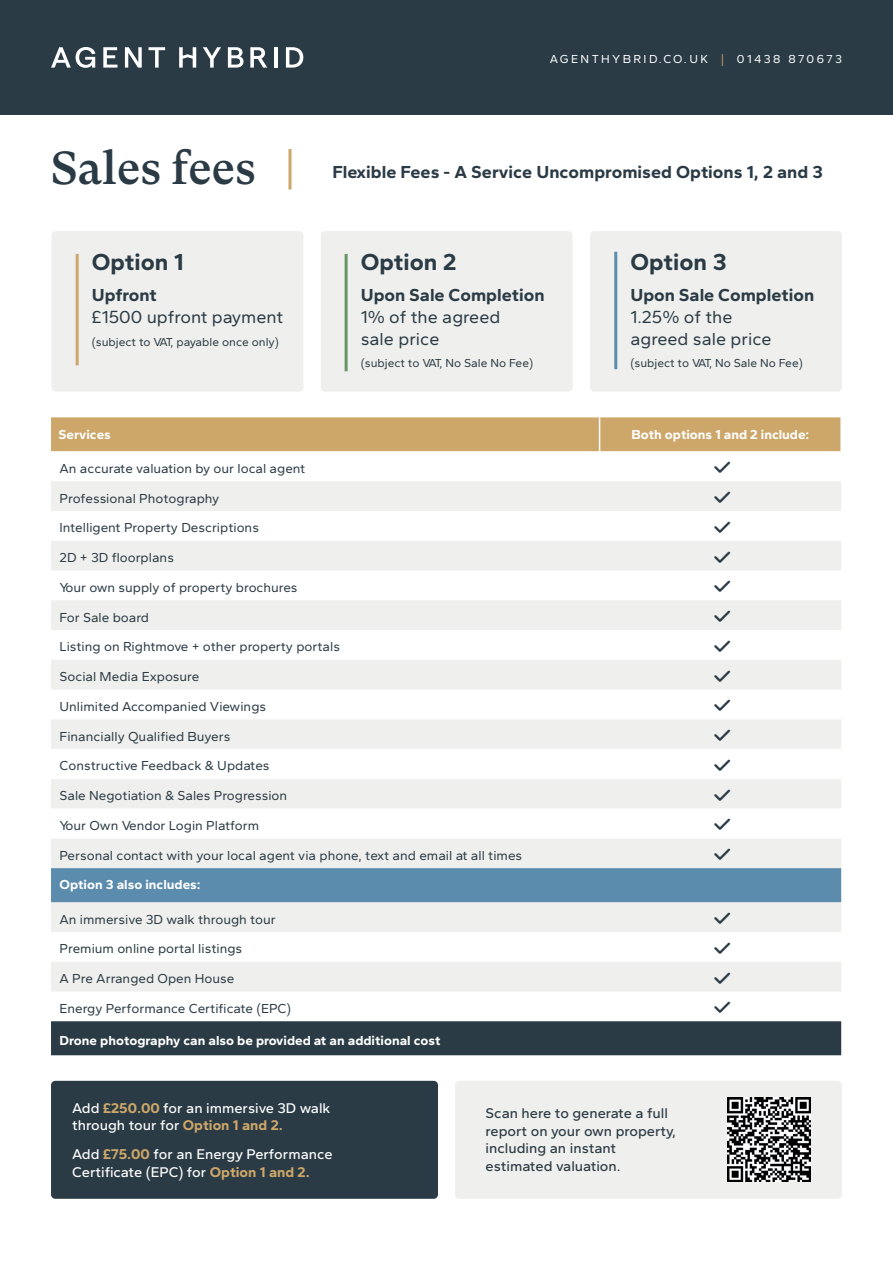
<style>
.page{position:relative;width:893px;height:1263px;background:#fff}
.page>*{position:absolute;margin:0;border:0;box-sizing:border-box;transform-origin:0 0}
.Heading_38pt{font:500 45.9px "GT Super Text";color:#2b3b45}
.Subheading_14pt{font:700 24px "Gantari";color:#2b3b45}
.Subheading_14pt-2{font:18px/21.6px "Gantari";color:#2b3b45}
.Subheading_14pt-3{font:700 18px "Gantari";color:#2b3b45}
.t1{font:500 14.55px/17.5px "Gantari";color:#fff}
.t2{font:500 14.55px/17.5px "Gantari";color:#2b3b45}
.Body_copy_10pt{font:13.5px "Gantari";color:#2b3b45}
.Body_copy_10pt-2{font:700 13.5px "Gantari";color:#fff}
.Subheading_14pt-4{font:12px "Gantari";color:#2b3b45}
.Body_copy_10pt-3{font:12px "Gantari";letter-spacing:.2em;color:#fff}
.s1{font-weight:700}
.s2{color:#cda769}
.s3{font-weight:700;color:#cda769}
</style>
<div class="page">
<div style="left:0;top:0;width:893px;height:115px;background:#2b3b45"></div>
<svg style="left:51px;top:47px;width:44px;height:21px"></svg>
<svg style="left:103px;top:47px;width:14px;height:21px"></svg>
<svg style="left:125px;top:47px;width:17px;height:21px"></svg>
<svg style="left:149px;top:47px;width:16px;height:21px"></svg>
<svg style="left:179px;top:47px;width:17px;height:21px"></svg>
<svg style="left:203px;top:47px;width:18px;height:21px"></svg>
<svg style="left:228px;top:47px;width:15px;height:21px"></svg>
<svg style="left:250px;top:47px;width:17px;height:21px"></svg>
<hr style="left:274px;top:47px;width:4px;height:21px;background:#fff">
<svg style="left:286px;top:47px;width:17px;height:21px"></svg>
<div style="left:321px;top:231px;width:252px;height:161px;background:#efefed;border-radius:4px"></div>
<div style="left:590px;top:231px;width:252px;height:161px;background:#efefed;border-radius:4px"></div>
<div style="left:51px;top:417px;width:789px;height:34px;background:#cda769"></div>
<svg style="left:51px;top:481px;width:790px;height:510px;fill:#efefed"></svg>
<svg style="left:51px;top:749px;width:790px;height:89px"></svg>
<div style="left:51px;top:868px;width:790px;height:34px;background:#5b8cae"></div>
<div style="left:51px;top:1021px;width:790px;height:34px;background:#2b3b45"></div>
<hr style="left:599px;top:417px;width:1px;height:34px;background:#fff">
<hr style="left:345px;top:254px;width:3px;height:117px;background:#679566">
<hr style="left:614px;top:252px;width:3px;height:117px;background:#5b8cae">
<div style="left:51px;top:231px;width:252px;height:161px;background:#efefed;border-radius:4px"></div>
<div style="left:51px;top:1081px;width:387px;height:118px;background:#2b3b45;border-radius:4px"></div>
<hr style="left:76px;top:254px;width:3px;height:111px;background:#cda769">
<hr style="left:288px;top:149px;width:3px;height:40px;background:#cda769">
<div style="left:455px;top:1081px;width:387px;height:118px;background:#efefed;border-radius:4px"></div>
<img style="left:727px;top:1098px;width:84px;height:83px">
<svg style="left:714px;top:491px;width:16px;height:12px"></svg>
<svg style="left:714px;top:521px;width:16px;height:12px"></svg>
<svg style="left:714px;top:551px;width:16px;height:11px"></svg>
<svg style="left:714px;top:581px;width:16px;height:11px"></svg>
<svg style="left:714px;top:610px;width:16px;height:12px"></svg>
<svg style="left:714px;top:640px;width:16px;height:12px"></svg>
<svg style="left:714px;top:670px;width:16px;height:11px"></svg>
<svg style="left:714px;top:700px;width:16px;height:11px"></svg>
<svg style="left:714px;top:730px;width:16px;height:11px"></svg>
<svg style="left:714px;top:759px;width:16px;height:12px"></svg>
<svg style="left:714px;top:789px;width:16px;height:12px"></svg>
<svg style="left:714px;top:819px;width:16px;height:11px"></svg>
<svg style="left:714px;top:849px;width:16px;height:11px"></svg>
<svg style="left:714px;top:912px;width:16px;height:12px"></svg>
<svg style="left:714px;top:942px;width:16px;height:12px"></svg>
<svg style="left:714px;top:972px;width:16px;height:11px"></svg>
<p class="Heading_38pt" style="left:51px;top:142px;width:206px">Sales fees</p>
<p class="Subheading_14pt" style="left:92px;top:247px;width:93px">Option 1</p>
<p class="Subheading_14pt-2" style="left:92px;top:284px;width:193px"><span class="s1">Upfront<br></span>£1500 upfront payment</p>
<p class="Subheading_14pt-4" style="left:92px;top:334px;width:189px">(subject to VAT, payable once only)</p>
<p class="Body_copy_10pt-3" style="left:550px;top:51px;width:293px">AGENTHYBRID.CO.UK <span class="s2">|</span> 01438 870673</p>
<p class="Subheading_14pt-3" style="left:332px;top:160px;width:492px">Flexible Fees - A Service Uncompromised Options 1, 2 and 3</p>
<p class="Subheading_14pt" style="left:361px;top:247px;width:97px">Option 2</p>
<p class="Subheading_14pt-2" style="left:361px;top:284px;width:185px"><span class="s1">Upon Sale Completion<br></span>1% of the agreed<br>sale price</p>
<p class="Subheading_14pt-4" style="left:361px;top:356px;width:174px">(subject to VAT, No Sale No Fee)</p>
<p class="Subheading_14pt" style="left:630px;top:247px;width:98px">Option 3</p>
<p class="Subheading_14pt-2" style="left:630px;top:284px;width:185px"><span class="s1">Upon Sale Completion<br></span>1.25% of the<br>agreed sale price</p>
<p class="Subheading_14pt-4" style="left:630px;top:356px;width:174px">(subject to VAT, No Sale No Fee)</p>
<p class="Body_copy_10pt-2" style="left:59px;top:425px;width:54px">Services</p>
<p class="Body_copy_10pt-2" style="left:631px;top:425px;width:180px">Both options 1 and 2 include:</p>
<p class="Body_copy_10pt" style="left:60px;top:459px;width:247px">An accurate valuation by our local agent</p>
<p class="Body_copy_10pt" style="left:60px;top:489px;width:161px">Professional Photography</p>
<p class="Body_copy_10pt" style="left:60px;top:519px;width:201px">Intelligent Property Descriptions</p>
<p class="Body_copy_10pt" style="left:60px;top:549px;width:116px">2D + 3D floorplans</p>
<p class="Body_copy_10pt" style="left:60px;top:579px;width:240px">Your own supply of property brochures</p>
<p class="Body_copy_10pt" style="left:60px;top:608px;width:91px">For Sale board</p>
<p class="Body_copy_10pt" style="left:60px;top:638px;width:282px">Listing on Rightmove + other property portals</p>
<p class="Body_copy_10pt" style="left:60px;top:668px;width:141px">Social Media Exposure</p>
<p class="Body_copy_10pt" style="left:60px;top:698px;width:208px">Unlimited Accompanied Viewings</p>
<p class="Body_copy_10pt" style="left:60px;top:727px;width:172px">Financially Qualified Buyers</p>
<p class="Body_copy_10pt" style="left:60px;top:757px;width:212px">Constructive Feedback &amp; Updates</p>
<p class="Body_copy_10pt" style="left:60px;top:787px;width:229px">Sale Negotiation &amp; Sales Progression</p>
<p class="Body_copy_10pt" style="left:60px;top:817px;width:201px">Your Own Vendor Login Platform</p>
<p class="Body_copy_10pt" style="left:60px;top:846px;width:464px">Personal contact with your local agent via phone, text and email at all times</p>
<p class="Body_copy_10pt-2" style="left:60px;top:876px;width:143px">Option 3 also includes:</p>
<p class="Body_copy_10pt" style="left:60px;top:910px;width:218px">An immersive 3D walk through tour</p>
<p class="Body_copy_10pt" style="left:60px;top:940px;width:184px">Premium online portal listings</p>
<p class="Body_copy_10pt" style="left:60px;top:970px;width:176px">A Pre Arranged Open House</p>
<p class="Body_copy_10pt" style="left:60px;top:999px;width:233px">Energy Performance Certificate (EPC)</p>
<p class="Body_copy_10pt-2" style="left:60px;top:1031px;width:383px">Drone photography can also be provided at an additional cost</p>
<p class="t1" style="left:72px;top:1098px;width:260px">Add <span class="s3">£250.00</span> for an immersive 3D walk through tour for <span class="s3">Option 1 and 2.</span></p>
<p class="t1" style="left:72px;top:1145px;width:262px">Add <span class="s3">£75.00</span> for an Energy Performance<br>Certificate (EPC) for <span class="s3">Option 1 and 2.</span></p>
<p class="t2" style="left:486px;top:1104px;width:192px">Scan here to generate a full report on your own property, including an instant estimated valuation.</p>
</div>
